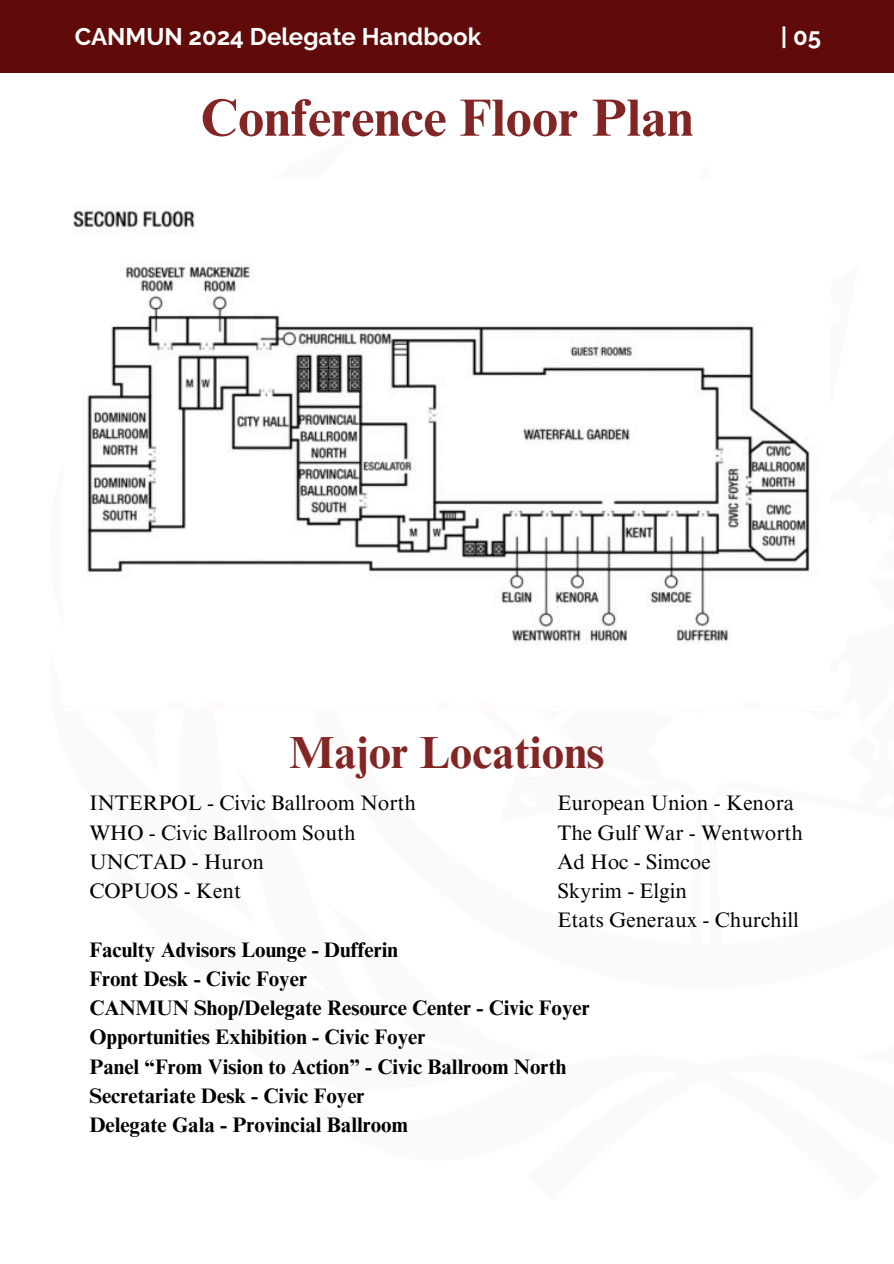
<style>
.page{position:relative;width:894px;height:1264px;background:#fff}
.page>*{position:absolute;margin:0;border:0;box-sizing:border-box;transform-origin:0 0}
.t1{font:700 52.5px "Times NRMT Pro";color:#822625}
.t2{font:700 45px "Times NRMT Pro";color:#822625}
.t3{font:700 24px "Raleway";letter-spacing:-.35em;color:#fff}
.t4{font:700 24px "Raleway";letter-spacing:-.325em;color:#fff}
.t5{font:700 21px/29.2px "Times NRMT Pro";color:#000}
.t6{font:21px "Times NRMT Pro";color:#000}
</style>
<div class="page">
<img style="left:73px;top:208px;width:737px;height:435px">
<div style="left:1px;top:0;width:892px;height:73px;background:#600a0a"></div>
<p class="t3" style="left:45px;top:22px;width:437px">C A CNAMNUMNU2N0 2 40 2D4e Dl eegl ae tgea Ht ea Hn da nb do ob ko o k</p>
<p class="t4" style="left:780px;top:22px;width:70px">| 05| 05</p>
<p class="t1" style="left:200px;top:98px;width:494px">Conference Floor Plan</p>
<p class="t2" style="left:289px;top:735px;width:316px">Major Locations</p>
<h1 class="t6" style="left:89px;top:795px;width:328px">INTERPOL - Civic Ballroom North</h1>
<p class="t6" style="left:89px;top:824px;width:268px">WHO - Civic Ballroom South</p>
<h2 class="t6" style="left:89px;top:853px;width:176px">UNCTAD - Huron</h2>
<p class="t6" style="left:89px;top:883px;width:153px">COPUOS - Kent</p>
<p class="t6" style="left:557px;top:795px;width:238px">European Union - Kenora</p>
<h4 class="t6" style="left:557px;top:824px;width:247px">The Gulf War - Wentworth</h4>
<p class="t6" style="left:557px;top:853px;width:155px">Ad Hoc - Simcoe</p>
<p class="t6" style="left:557px;top:883px;width:131px">Skyrim - Elgin</p>
<p class="t6" style="left:557px;top:912px;width:243px">Etats Generaux - Churchill</p>
<p class="t5" style="left:89px;top:937px;width:502px">Faculty Advisors Lounge - Dufferin<br>Front Desk - Civic Foyer<br>CANMUN Shop/Delegate Resource Center - Civic Foyer Opportunities Exhibition - Civic Foyer<br>Panel “From Vision to Action” - Civic Ballroom North Secretariate Desk - Civic Foyer<br>Delegate Gala - Provincial Ballroom</p>
</div>
